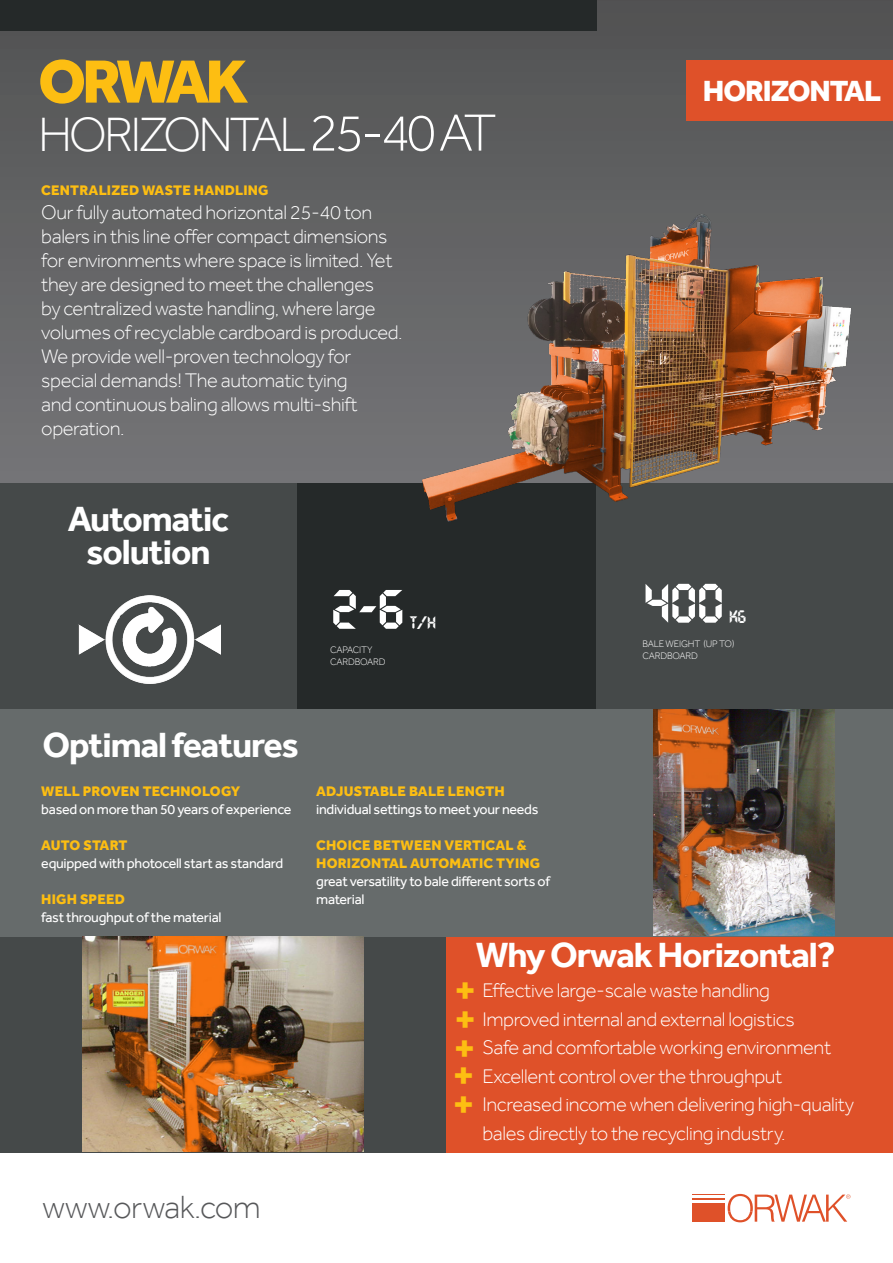
<style>
.page{position:relative;width:893px;height:1263px;background:#fff}
.page>*{position:absolute;margin:0;border:0;box-sizing:border-box;transform-origin:0 0}
.t1{font:800 63px "Effra";letter-spacing:-.075em;color:#fdbe12}
.t2{font:55.5px "Transistor";color:#fff}
.t3{font:300 49.5px "Effra";letter-spacing:-.065em;color:#fff}
.t4{font:700 42px "Effra";color:#fdbe12}
.t5{font:700 36px "Effra";letter-spacing:-.03em;color:#fff}
.t6{font:300 33px "Effra";letter-spacing:-.02em;color:#57585a}
.t7{font:800 30px "Effra";letter-spacing:-.035em;color:#fff}
.t8{font:300 20.25px/24px "Effra";letter-spacing:-.02em;color:#fff}
.t9{font:18px "Transistor";color:#fff}
.t10{font:14.25px/18px "Effra";letter-spacing:-.02em;color:#fff}
.t11{font:800 14.25px/18px "Effra";letter-spacing:.015em;color:#fdbe12}
.t12{font:800 14.25px "Effra";letter-spacing:-.005em;color:#fdbe12}
.t13{font:300 9.75px/11.7px "Effra";letter-spacing:-.02em;color:#fff}
.s1{font-size:54px}
.s2{font-weight:800;color:#fdbe12}
.s3{font-weight:400;color:#fff}
</style>
<div class="page">
<div style="left:0;top:0;width:893px;height:486px;background:linear-gradient(to bottom,#525252,#757578)"></div>
<div style="left:0;top:483px;width:298px;height:252px;background:#454949"></div>
<div style="left:596px;top:483px;width:297px;height:252px;background:#454949"></div>
<div style="left:298px;top:483px;width:298px;height:252px;background:#252929"></div>
<div style="left:0;top:709px;width:596px;height:228px;background:#666b6b"></div>
<div style="left:0;top:937px;width:448px;height:215px;background:#454949"></div>
<div style="left:596px;top:709px;width:297px;height:228px;background:#666b6b"></div>
<img style="left:79px;top:595px;width:142px;height:89px">
<img style="left:653px;top:709px;width:181px;height:227px">
<img style="left:82px;top:937px;width:282px;height:214px">
<img style="left:404px;top:201px;width:483px;height:321px">
<div style="left:446px;top:937px;width:447px;height:215px;background:#df5129"></div>
<div style="left:0;top:0;width:596px;height:31px;background:#252929"></div>
<div style="left:686px;top:61px;width:207px;height:60px;background:#df5129"></div>
<div style="left:692px;top:1212px;width:33px;height:9px;background:#df5129"></div>
<div style="left:692px;top:1207px;width:33px;height:5px;background:#df5129"></div>
<hr style="left:692px;top:1203px;width:33px;height:3px;background:#df5129">
<hr style="left:692px;top:1199px;width:33px;height:1px;background:#df5129">
<hr style="left:692px;top:1195px;width:33px;height:1px;background:#df5129">
<svg style="left:728px;top:1194px;width:122px;height:28px"></svg>
<p class="t1" style="left:38px;top:44px;width:212px">ORWAK</p>
<p class="t3" style="left:38px;top:105px;width:460px">HORIZONTAL<span class="s1">25-40 AT</span></p>
<p class="t11" style="left:41px;top:181px;width:229px">CENTRALIZED WASTE HANDLING</p>
<p class="t8" style="left:41px;top:200px;width:363px">Our fully automated horizontal 25-40 ton balers in this line offer compact dimensions for environments where space is limited. Yet they are designed to meet the challenges<br>by centralized waste handling, where large volumes of recyclable cardboard is produced.<br>We provide well-proven technology for special demands! The automatic tying<br>and continuous baling allows multi-shift operation.</p>
<p class="t5" style="left:68px;top:497px;width:163px">Automatic</p>
<p class="t5" style="left:86px;top:530px;width:126px">solution</p>
<p class="t2" style="left:332px;top:581px;width:74px">2-6</p>
<p class="t9" style="left:410px;top:613px;width:27px">t/H</p>
<p class="t13" style="left:330px;top:644px;width:57px">CAPACITY<br>CARDBOARD</p>
<p class="t5" style="left:43px;top:724px;width:258px">Optimal features</p>
<p class="t10" style="left:41px;top:782px;width:252px"><span class="s2">WELL PROVEN TECHNOLOGY<br></span>based on more than 50 years of experience</p>
<p class="t12" style="left:41px;top:837px;width:88px">AUTO START</p>
<p class="t10" style="left:41px;top:854px;width:243px">equipped with photocell start as standard</p>
<p class="t11" style="left:41px;top:890px;width:85px">HIGH SPEED</p>
<p class="t10" style="left:41px;top:908px;width:182px">fast throughput of the material</p>
<p class="t11" style="left:316px;top:782px;width:190px">ADJUSTABLE BALE LENGTH</p>
<p class="t10" style="left:316px;top:800px;width:224px">individual settings to meet your needs</p>
<p class="t11" style="left:316px;top:836px;width:235px">CHOICE BETWEEN VERTICAL &amp;<br>HORIZONTAL AUTOMATIC TYING <span class="s3">great versatility to bale different sorts of</span></p>
<p class="t10" style="left:316px;top:890px;width:50px">material</p>
<p class="t7" style="left:703px;top:73px;width:180px">HORIZONTAL</p>
<p class="t2" style="left:644px;top:575px;width:81px">400</p>
<p class="t9" style="left:729px;top:607px;width:18px">KG</p>
<p class="t13" style="left:642px;top:638px;width:93px">BALE WEIGHT (UP TO)<br>CARDBOARD</p>
<p class="t6" style="left:43px;top:1187px;width:220px">www.orwak.com</p>
<p class="t5" style="left:476px;top:933px;width:362px">Why Orwak Horizontal?</p>
<p class="t8" style="left:482px;top:978px;width:289px">Effective large-scale waste handling</p>
<p class="t8" style="left:482px;top:1004px;width:350px;line-height:28.5px">Improved internal and external logistics<br>Safe and comfortable working environment</p>
<p class="t8" style="left:482px;top:1064px;width:301px">Excellent control over the throughput</p>
<p class="t8" style="left:482px;top:1090px;width:373px;line-height:28.5px">Increased income when delivering high-quality bales directly to the recycling industry.</p>
<p class="t4" style="left:454px;top:965px;width:24px">+</p>
<p class="t4" style="left:454px;top:994px;width:24px">+</p>
<p class="t4" style="left:453px;top:1023px;width:24px">+</p>
<p class="t4" style="left:452px;top:1050px;width:24px">+</p>
<p class="t4" style="left:452px;top:1078px;width:24px">+</p>
</div>
